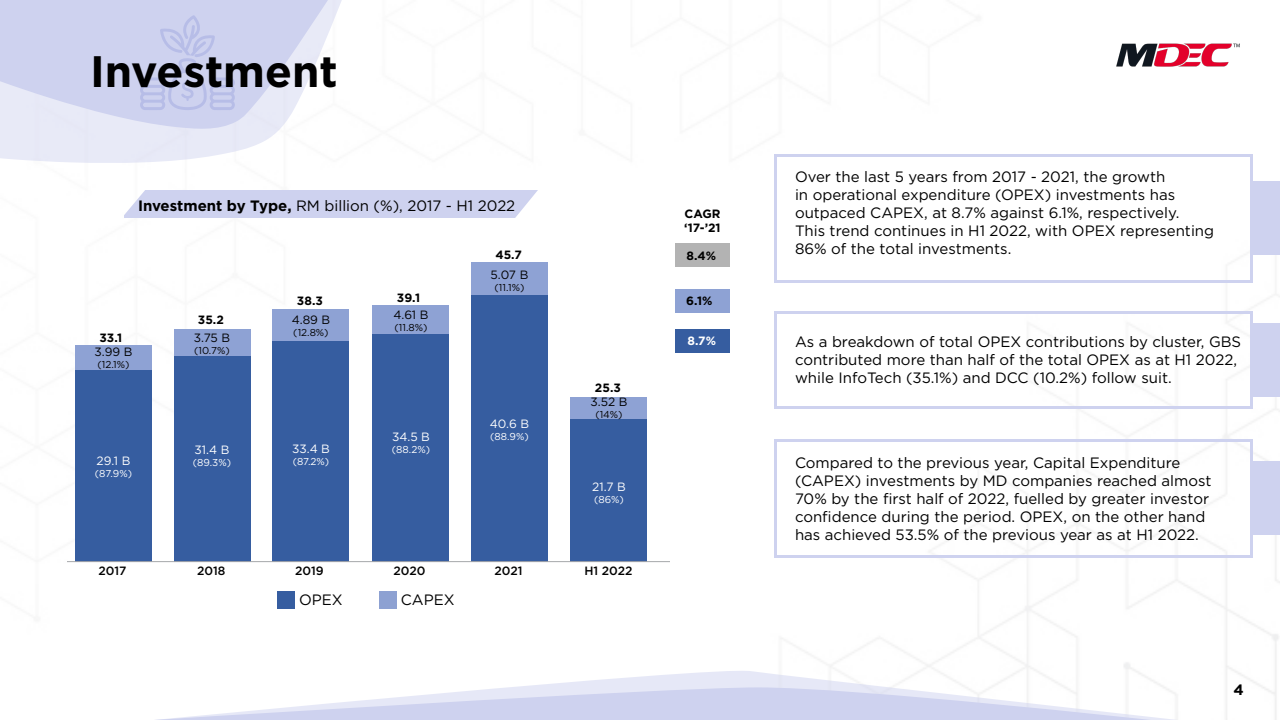
<style>
.page{position:relative;width:1280px;height:720px;background:#fff}
.page>*{position:absolute;margin:0;border:0;box-sizing:border-box;transform-origin:0 0}
.t1{font:700 44px "Gotham Pro";color:#000}
.t2{font:15px/18px "Gotham Pro";color:#000}
.t3{font:700 15px "Gotham Pro";color:#000}
.t4{font:700 12px/14.4px "Gotham Pro";color:#000}
.t5{font:12px "Gotham Pro";color:#fff}
.t6{font:12px "Gotham Pro";letter-spacing:-.015em;color:#000}
.t7{font:500 12px "Gotham Pro";color:#000}
.t8{font:700 12px "Gotham Pro";color:#fff}
.t9{font:10px "Gotham Pro";color:#fff}
.t10{font:10px "Gotham Pro";color:#000}
.s1{font-weight:700}
</style>
<div class="page">
<svg style="left:0;top:0;width:342px;height:163px;fill:#e8eaf7"></svg>
<svg style="left:0;top:0;width:328px;height:131px;background:#d7daf1"></svg>
<svg style="left:140px;top:15px;width:95px;height:95px;background:#c8cced"></svg>
<svg style="left:517px;top:666px;width:661px;height:54px"></svg>
<svg style="left:156px;top:687px;width:995px;height:33px"></svg>
<div style="left:774px;top:154px;width:479px;height:129px;border:3px solid #ced2ef"></div>
<div style="left:1252px;top:182px;width:28px;height:74px;background:#ced2ef"></div>
<div style="left:774px;top:439px;width:479px;height:119px;border:3px solid #ced2ef"></div>
<div style="left:1252px;top:462px;width:28px;height:74px;background:#ced2ef"></div>
<div style="left:774px;top:311px;width:479px;height:98px;border:3px solid #ced2ef"></div>
<div style="left:1252px;top:323px;width:28px;height:74px;background:#ced2ef"></div>
<div style="left:75px;top:370px;width:77px;height:192px;background:#365da0"></div>
<div style="left:174px;top:356px;width:77px;height:206px;background:#365da0"></div>
<div style="left:272px;top:341px;width:77px;height:221px;background:#365da0"></div>
<div style="left:372px;top:334px;width:77px;height:228px;background:#365da0"></div>
<div style="left:570px;top:419px;width:77px;height:143px;background:#365da0"></div>
<div style="left:471px;top:295px;width:77px;height:267px;background:#365da0"></div>
<div style="left:75px;top:345px;width:77px;height:25px;background:#8ea2d4"></div>
<div style="left:174px;top:329px;width:77px;height:27px;background:#8ea2d4"></div>
<div style="left:272px;top:309px;width:77px;height:32px;background:#8ea2d4"></div>
<div style="left:372px;top:305px;width:77px;height:29px;background:#8ea2d4"></div>
<div style="left:570px;top:397px;width:77px;height:22px;background:#8ea2d4"></div>
<div style="left:471px;top:262px;width:77px;height:33px;background:#8ea2d4"></div>
<div style="left:675px;top:243px;width:55px;height:24px;background:#b3b3b3"></div>
<div style="left:675px;top:289px;width:55px;height:24px;background:#8ea2d4"></div>
<div style="left:675px;top:329px;width:55px;height:24px;background:#365da0"></div>
<hr style="left:67px;top:561px;width:603px;height:1px;background:#a5a7aa">
<div style="left:124px;top:190px;width:414px;height:28px;background:#ced2ef"></div>
<img style="left:1116px;top:43px;width:124px;height:24px">
<div style="left:379px;top:591px;width:18px;height:18px;background:#8da1d2"></div>
<div style="left:277px;top:591px;width:18px;height:18px;background:#365da0"></div>
<h1 class="t1" style="left:90px;top:46px;width:249px">Investment</h1>
<p class="t2" style="left:138px;top:197px;width:379px"><span class="s1">Investment by Type,</span> RM billion (%), 2017 - H1 2022</p>
<p class="t4" style="left:100px;top:330px;width:24px">33.1</p>
<p class="t6" style="left:94px;top:345px;width:40px">3.99 B</p>
<p class="t10" style="left:97px;top:359px;width:34px">(12.1%)</p>
<p class="t5" style="left:97px;top:454px;width:35px">29.1 B</p>
<p class="t9" style="left:95px;top:468px;width:39px">(87.9%)</p>
<p class="t4" style="left:198px;top:313px;width:27px">35.2</p>
<p class="t6" style="left:194px;top:331px;width:38px">3.75 B</p>
<p class="t10" style="left:194px;top:345px;width:37px">(10.7%)</p>
<p class="t5" style="left:195px;top:443px;width:36px">31.4 B</p>
<p class="t9" style="left:193px;top:457px;width:40px">(89.3%)</p>
<p class="t4" style="left:297px;top:293px;width:27px">38.3</p>
<p class="t4" style="left:397px;top:290px;width:25px">39.1</p>
<p class="t6" style="left:292px;top:313px;width:40px">4.89 B</p>
<p class="t10" style="left:293px;top:327px;width:37px">(12.8%)</p>
<p class="t5" style="left:292px;top:442px;width:39px">33.4 B</p>
<p class="t9" style="left:293px;top:456px;width:38px">(87.2%)</p>
<p class="t6" style="left:393px;top:308px;width:37px">4.61 B</p>
<p class="t10" style="left:395px;top:322px;width:34px">(11.8%)</p>
<p class="t5" style="left:392px;top:430px;width:39px">34.5 B</p>
<p class="t9" style="left:392px;top:444px;width:40px">(88.2%)</p>
<p class="t4" style="left:495px;top:247px;width:28px">45.7</p>
<p class="t6" style="left:491px;top:268px;width:39px">5.07 B</p>
<p class="t10" style="left:495px;top:282px;width:31px">(11.1%)</p>
<p class="t5" style="left:490px;top:417px;width:41px">40.6 B</p>
<p class="t9" style="left:490px;top:431px;width:40px">(88.9%)</p>
<p class="t4" style="left:595px;top:380px;width:27px">25.3</p>
<p class="t6" style="left:591px;top:395px;width:38px">3.52 B</p>
<p class="t10" style="left:595px;top:409px;width:29px">(14%)</p>
<p class="t5" style="left:592px;top:480px;width:35px">21.7 B</p>
<p class="t9" style="left:594px;top:494px;width:31px">(86%)</p>
<p class="t7" style="left:99px;top:564px;width:30px">2017</p>
<p class="t7" style="left:197px;top:564px;width:30px">2018</p>
<p class="t7" style="left:295px;top:564px;width:30px">2019</p>
<p class="t7" style="left:394px;top:564px;width:33px">2020</p>
<p class="t7" style="left:495px;top:564px;width:30px">2021</p>
<p class="t7" style="left:585px;top:564px;width:50px">H1 2022</p>
<p class="t2" style="left:299px;top:591px;width:45px">OPEX</p>
<p class="t2" style="left:401px;top:591px;width:55px">CAPEX</p>
<p class="t4" style="left:684px;top:206px;width:38px">CAGR ‘17-’21</p>
<p class="t4" style="left:686px;top:248px;width:31px">8.4%</p>
<p class="t4" style="left:686px;top:293px;width:28px">6.1%</p>
<p class="t8" style="left:688px;top:333px;width:30px">8.7%</p>
<p class="t2" style="left:795px;top:168px;width:421px">Over the last 5 years from 2017 - 2021, the growth<br>in operational expenditure (OPEX) investments has outpaced CAPEX, at 8.7% against 6.1%, respectively.<br>This trend continues in H1 2022, with OPEX representing 86% of the total investments.</p>
<p class="t2" style="left:795px;top:333px;width:448px">As a breakdown of total OPEX contributions by cluster, GBS contributed more than half of the total OPEX as at H1 2022, while InfoTech (35.1%) and DCC (10.2%) follow suit.</p>
<p class="t2" style="left:795px;top:454px;width:418px">Compared to the previous year, Capital Expenditure (CAPEX) investments by MD companies reached almost 70% by the first half of 2022, fuelled by greater investor confidence during the period. OPEX, on the other hand has achieved 53.5% of the previous year as at H1 2022.</p>
<p class="t3" style="left:1234px;top:681px;width:12px">4</p>
</div>
